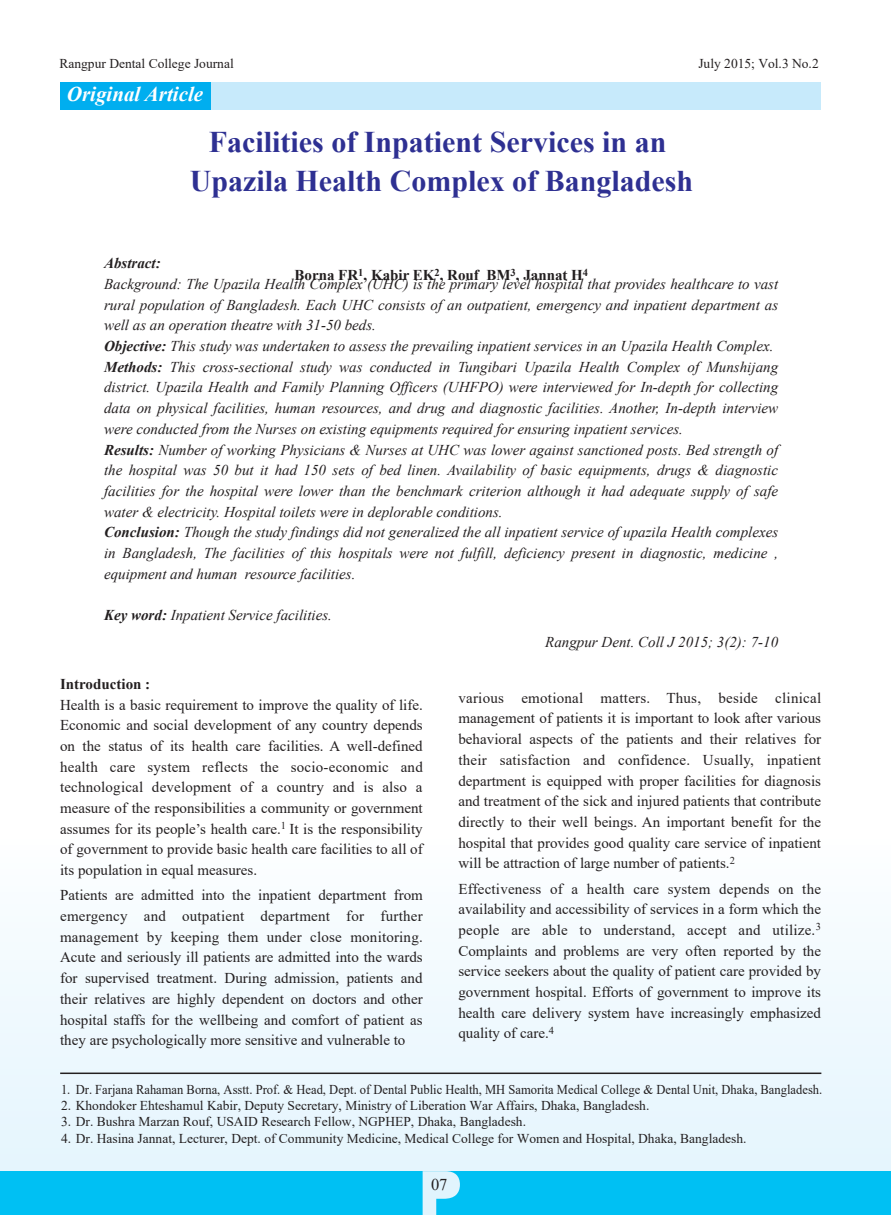
<style>
.page{position:relative;width:891px;height:1215px;background:#fff}
.page>*{position:absolute;margin:0;border:0;box-sizing:border-box;transform-origin:0 0}
.t1{font:700 30px/38.4px "Times New Roman";color:#2e3092;text-align:center}
.t2{font:italic 700 21px "Times New Roman";color:#fff}
.t3{font:16.5px "Times New Roman";color:#231f20}
.t4{font:15px/20.7px "Times New Roman";color:#231f20;text-align:justify}
.t5{font:italic 15px/20.7px "Times New Roman";color:#231f20}
.t6{font:700 15px "Times New Roman";color:#231f20}
.t7{font:italic 700 15px "Times New Roman";color:#231f20}
.t8{font:13.5px "Times New Roman";color:#231f20}
.t9{font:13.5px "Times New Roman";color:#231f20;scale:.93 1}
.s1{font-weight:700}
</style>
<div class="page">
<div style="left:0;top:810px;width:890px;height:405px;background:linear-gradient(to right,#f1f9fe,#f1f9fe)"></div>
<div style="left:0;top:1171px;width:891px;height:44px;background:#00c0f3"></div>
<svg style="left:423px;top:1171px;width:37px;height:44px"></svg>
<div style="left:60px;top:82px;width:152px;height:28px;background:#00aeef"></div>
<div style="left:212px;top:82px;width:609px;height:28px;background:#c7eafb"></div>
<hr style="left:60px;top:1073px;width:761px;height:1px;background:#231f20">
<p class="t8" style="left:59px;top:54px;width:176px">Rangpur Dental College Journal</p>
<p class="t8" style="left:698px;top:54px;width:122px">July 2015; Vol.3 No.2</p>
<h2 class="t2" style="left:67px;top:79px;width:138px">Original Article</h2>
<h1 class="t1" style="left:190px;top:122px;width:505px">Facilities of Inpatient Services in an<br>Upazila Health Complex of Bangladesh</h1>
<p class="t7" style="left:104px;top:253px;width:58px">Abstract:</p>
<p class="t5" style="left:104px;top:273px;width:676px">Background: The Upazila Health Complex (UHC) is the primary level hospital that provides healthcare to vast rural population of Bangladesh. Each UHC consists of an outpatient, emergency and inpatient department as well as an operation theatre with 31-50 beds.<br><span class="s1">Objective:</span> This study was undertaken to assess the prevailing inpatient services in an Upazila Health Complex.<br><span class="s1">Methods:</span> This cross-sectional study was conducted in Tungibari Upazila Health Complex of Munshijang district. Upazila Health and Family Planning Officers (UHFPO) were interviewed for In-depth for collecting data on physical facilities, human resources, and drug and diagnostic facilities. Another, In-depth interview were conducted from the Nurses on existing equipments required for ensuring inpatient services.<br><span class="s1">Results:</span> Number of working Physicians &amp; Nurses at UHC was lower against sanctioned posts. Bed strength of the hospital was 50 but it had 150 sets of bed linen. Availability of basic equipments, drugs &amp; diagnostic facilities for the hospital were lower than the benchmark criterion although it had adequate supply of safe water &amp; electricity. Hospital toilets were in deplorable conditions.<br><span class="s1">Conclusion:</span> Though the study findings did not generalized the all inpatient service of upazila Health complexes in Bangladesh, The facilities of this hospitals were not fulfill, deficiency present in diagnostic, medicine , equipment and human resource facilities.</p>
<p class="t5" style="left:104px;top:604px;width:229px"><span class="s1">Key word:</span> Inpatient Service facilities.</p>
<p class="t5" style="left:545px;top:631px;width:234px">Rangpur Dent. Coll J 2015; 3(2): 7-10</p>
<p class="t6" style="left:295px;top:264px;width:295px">Borna FR<sup>1</sup>, Kabir EK<sup>2</sup>, Rouf BM<sup>3</sup>, Jannat H<sup>4</sup></p>
<p class="t6" style="left:60px;top:673px;width:92px">Introduction :</p>
<p class="t4" style="left:60px;top:694px;width:364px">Health is a basic requirement to improve the quality of life.<br>Economic and social development of any country depends on the status of its health care facilities. A well-defined health care system reflects the socio-economic and technological development of a country and is also a measure of the responsibilities a community or government assumes for its people’s health care.<sup>1</sup> It is the responsibility of government to provide basic health care facilities to all of its population in equal measures.</p>
<p class="t4" style="left:60px;top:885px;width:364px">Patients are admitted into the inpatient department from emergency and outpatient department for further management by keeping them under close monitoring.<br>Acute and seriously ill patients are admitted into the wards for supervised treatment. During admission, patients and their relatives are highly dependent on doctors and other hospital staffs for the wellbeing and comfort of patient as they are psychologically more sensitive and vulnerable to</p>
<p class="t4" style="left:458px;top:687px;width:364px">various emotional matters. Thus, beside clinical management of patients it is important to look after various behavioral aspects of the patients and their relatives for their satisfaction and confidence. Usually, inpatient department is equipped with proper facilities for diagnosis and treatment of the sick and injured patients that contribute directly to their well beings. An important benefit for the hospital that provides good quality care service of inpatient will be attraction of large number of patients.<sup>2</sup></p>
<p class="t4" style="left:458px;top:878px;width:364px">Effectiveness of a health care system depends on the availability and accessibility of services in a form which the people are able to understand, accept and utilize.<sup>3<br></sup>Complaints and problems are very often reported by the service seekers about the quality of patient care provided by government hospital. Efforts of government to improve its health care delivery system have increasingly emphasized quality of care.<sup>4</sup></p>
<p class="t9" style="left:61px;top:1080px;width:820px">1. Dr. Farjana Rahaman Borna, Asstt. Prof. &amp; Head, Dept. of Dental Public Health, MH Samorita Medical College &amp; Dental Unit, Dhaka, Bangladesh.</p>
<p class="t8" style="left:61px;top:1096px;width:590px">2. Khondoker Ehteshamul Kabir, Deputy Secretary, Ministry of Liberation War Affairs, Dhaka, Bangladesh.</p>
<p class="t8" style="left:61px;top:1112px;width:467px">3. Dr. Bushra Marzan Rouf, USAID Research Fellow, NGPHEP, Dhaka, Bangladesh.</p>
<p class="t8" style="left:61px;top:1129px;width:687px">4. Dr. Hasina Jannat, Lecturer, Dept. of Community Medicine, Medical College for Women and Hospital, Dhaka, Bangladesh.</p>
<p class="t3" style="left:431px;top:1173px;width:18px">07</p>
</div>
